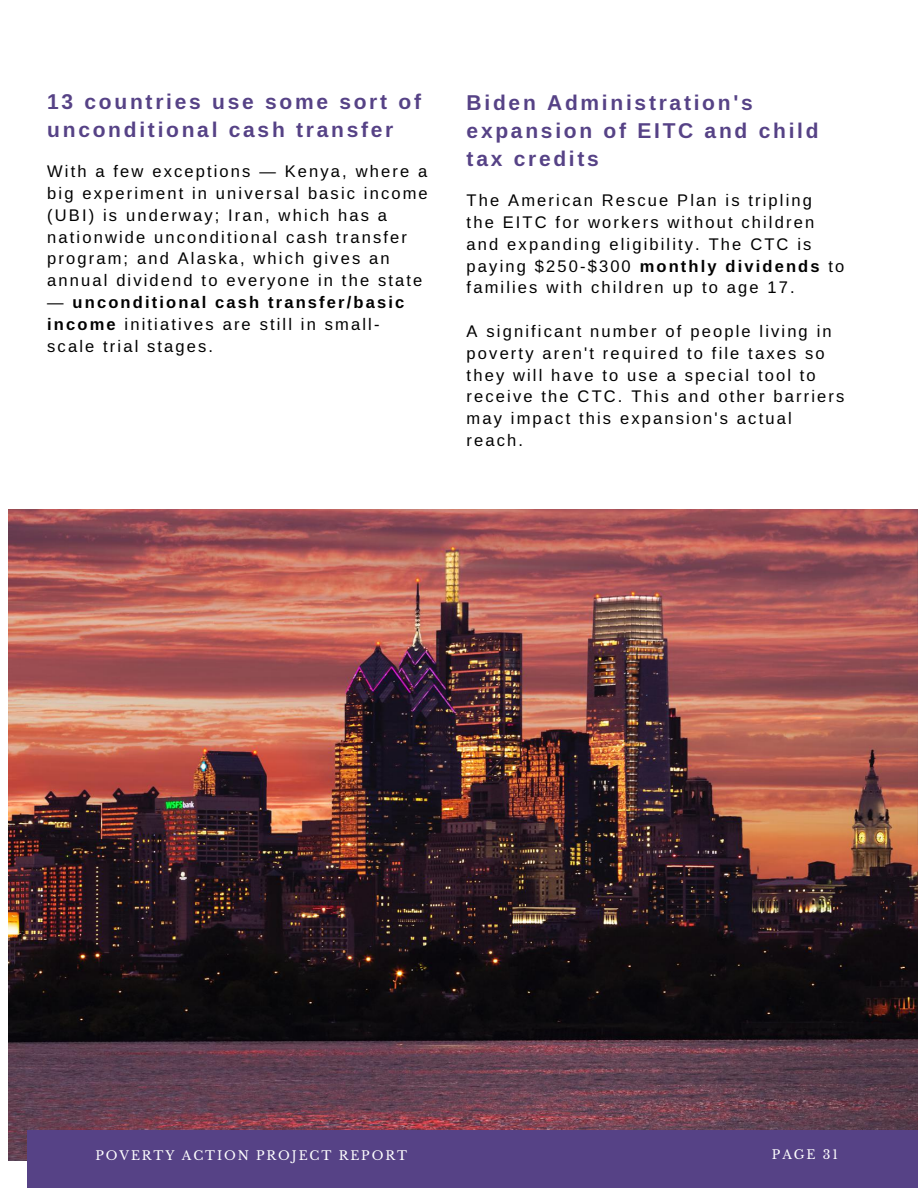
<style>
.page{position:relative;width:918px;height:1188px;background:#fff}
.page>*{position:absolute;margin:0;border:0;box-sizing:border-box;transform-origin:0 0}
.t1{font:700 21px/28px "Libra Sans";letter-spacing:.13em;color:#564286}
.t2{font:16.5px/21.8px "Libra Sans";letter-spacing:.13em;color:#000}
.t3{font:12.45px "Libre Baskerville";letter-spacing:.15em;color:#fff}
.s1{font-weight:700}
</style>
<div class="page">
<img style="left:8px;top:510px;width:910px;height:650px">
<div style="left:28px;top:1131px;width:890px;height:57px;background:#564286"></div>
<p class="t1" style="left:47px;top:87px;width:375px">13 countries use some sort of unconditional cash transfer</p>
<p class="t2" style="left:47px;top:161px;width:382px">With a few exceptions — Kenya, where a big experiment in universal basic income (UBI) is underway; Iran, which has a nationwide unconditional cash transfer program; and Alaska, which gives an annual dividend to everyone in the state</p>
<p class="t2" style="left:47px;top:291px;width:358px">— <span class="s1">unconditional cash transfer/basic income</span> initiatives are still in small&shy;scale trial stages.</p>
<p class="t1" style="left:467px;top:88px;width:353px">Biden Administration's expansion of EITC and child tax credits</p>
<p class="t2" style="left:467px;top:190px;width:379px">The American Rescue Plan is tripling<br>the EITC for workers without children and expanding eligibility. The CTC is paying $250-$300 <span class="s1">monthly dividends</span> to families with children up to age 17.</p>
<p class="t2" style="left:467px;top:320px;width:379px">A significant number of people living in poverty aren't required to file taxes so they will have to use a special tool to receive the CTC. This and other barriers may impact this expansion's actual reach.</p>
<p class="t3" style="left:95px;top:1148px;width:313px">POVERTY ACTION PROJECT REPORT</p>
<p class="t3" style="left:772px;top:1146px;width:67px">PAGE 31</p>
</div>
